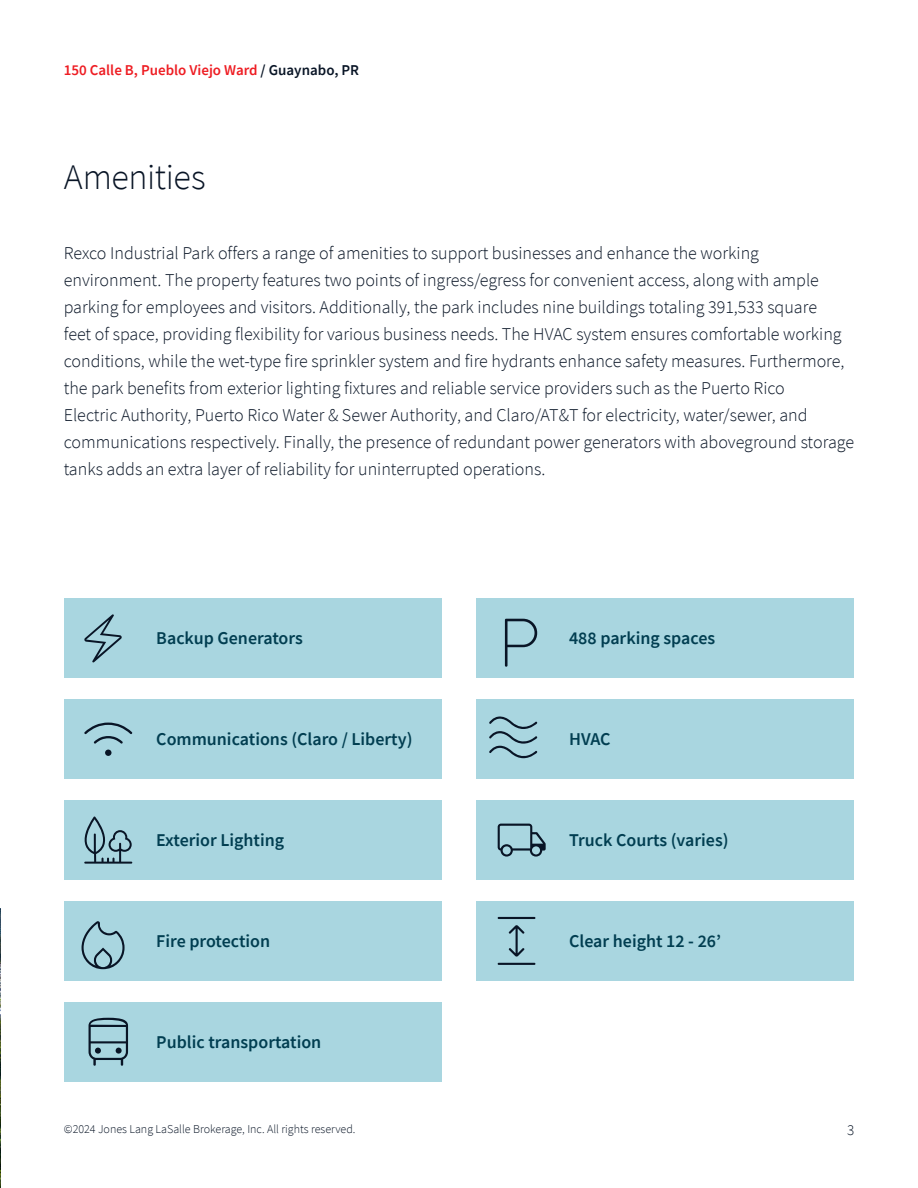
<style>
.page{position:relative;width:918px;height:1188px;background:#fff}
.page>*{position:absolute;margin:0;border:0;box-sizing:border-box;transform-origin:0 0}
.Section_heading_-_24{font:300 36px "Source Sans Pro";letter-spacing:-.01em;color:#091526}
.Body_Text__Can_be_10{font:300 18px/27px "Source Sans Pro";color:#091526}
.X-head{font:600 18px "Source Sans Pro";color:#013e51}
.t1{font:600 15px "Source Sans Pro";color:#ee1d23}
.t2{font:300 15px "Source Sans Pro";color:#091526}
.t3{font:300 12px "Source Sans Pro";color:#091526}
.s1{color:#091526}
</style>
<div class="page">
<img style="left:0;top:908px;width:1px;height:280px">
<div style="left:64px;top:598px;width:377px;height:80px;background:#a9d6e0"></div>
<div style="left:64px;top:699px;width:377px;height:80px;background:#a9d6e0"></div>
<div style="left:64px;top:800px;width:377px;height:80px;background:#a9d6e0"></div>
<div style="left:64px;top:901px;width:377px;height:80px;background:#a9d6e0"></div>
<div style="left:64px;top:1002px;width:377px;height:80px;background:#a9d6e0"></div>
<div style="left:477px;top:598px;width:377px;height:80px;background:#a9d6e0"></div>
<div style="left:477px;top:699px;width:377px;height:80px;background:#a9d6e0"></div>
<div style="left:477px;top:800px;width:377px;height:80px;background:#a9d6e0"></div>
<div style="left:477px;top:901px;width:377px;height:80px;background:#a9d6e0"></div>
<svg style="left:105px;top:750px;width:7px;height:6px"></svg>
<svg style="left:84px;top:723px;width:48px;height:21px"></svg>
<svg style="left:505px;top:619px;width:32px;height:48px"></svg>
<svg style="left:84px;top:817px;width:48px;height:47px"></svg>
<svg style="left:89px;top:1018px;width:39px;height:48px"></svg>
<svg style="left:84px;top:614px;width:38px;height:48px"></svg>
<svg style="left:489px;top:716px;width:48px;height:42px"></svg>
<svg style="left:498px;top:824px;width:48px;height:33px"></svg>
<svg style="left:82px;top:921px;width:43px;height:48px"></svg>
<svg style="left:498px;top:917px;width:37px;height:2px"></svg>
<svg style="left:509px;top:925px;width:15px;height:32px"></svg>
<svg style="left:498px;top:963px;width:37px;height:2px"></svg>
<p class="t1" style="left:64px;top:60px;width:297px">150 Calle B, Pueblo Viejo Ward <span class="s1">/ Guaynabo, PR</span></p>
<p class="Section_heading_-_24" style="left:64px;top:155px;width:143px">Amenities</p>
<p class="Body_Text__Can_be_10" style="left:64px;top:239px;width:792px">Rexco Industrial Park offers a range of amenities to support businesses and enhance the working environment. The property features two points of ingress/egress for convenient access, along with ample parking for employees and visitors. Additionally, the park includes nine buildings totaling 391,533 square<br>feet of space, providing flexibility for various business needs. The HVAC system ensures comfortable working conditions, while the wet-type fire sprinkler system and fire hydrants enhance safety measures. Furthermore, the park benefits from exterior lighting fixtures and reliable service providers such as the Puerto Rico<br>Electric Authority, Puerto Rico Water &amp; Sewer Authority, and Claro/AT&amp;T for electricity, water/sewer, and communications respectively. Finally, the presence of redundant power generators with aboveground storage tanks adds an extra layer of reliability for uninterrupted operations.</p>
<p class="X-head" style="left:156px;top:626px;width:148px">Backup Generators</p>
<p class="X-head" style="left:569px;top:626px;width:148px">488 parking spaces</p>
<p class="X-head" style="left:156px;top:727px;width:258px">Communications (Claro / Liberty)</p>
<p class="X-head" style="left:569px;top:727px;width:43px">HVAC</p>
<p class="X-head" style="left:156px;top:828px;width:129px">Exterior Lighting</p>
<p class="X-head" style="left:569px;top:828px;width:161px">Truck Courts (varies)</p>
<p class="X-head" style="left:156px;top:929px;width:115px">Fire protection</p>
<p class="X-head" style="left:569px;top:929px;width:154px">Clear height 12 - 26’</p>
<p class="X-head" style="left:156px;top:1030px;width:167px">Public transportation</p>
<p class="t3" style="left:64px;top:1122px;width:293px">©2024 Jones Lang LaSalle Brokerage, Inc. All rights reserved.</p>
<p class="t2" style="left:847px;top:1121px;width:9px">3</p>
</div>
